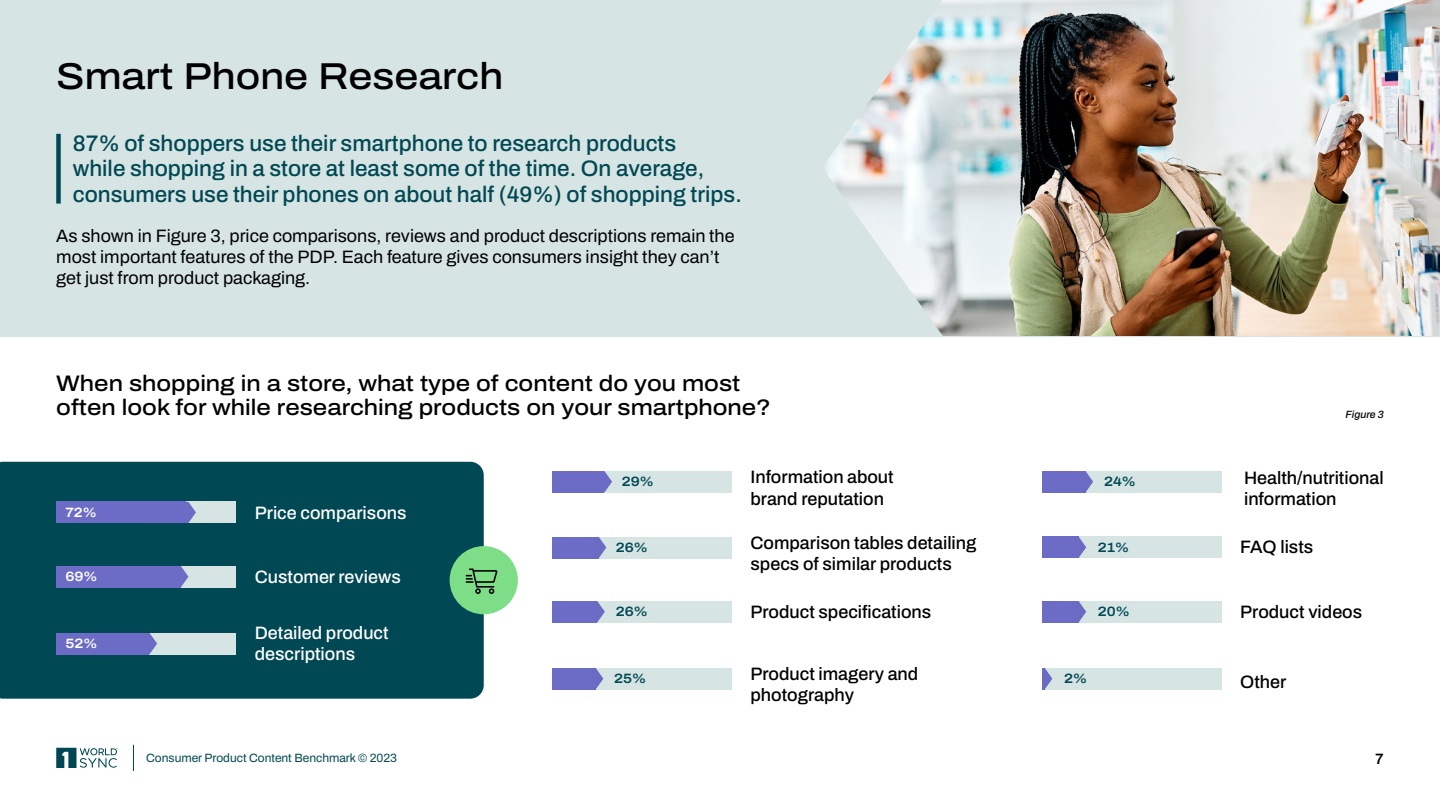
<style>
.page{position:relative;width:1440px;height:810px;background:#fff}
.page>*{position:absolute;margin:0;border:0;box-sizing:border-box;transform-origin:0 0}
.t1{font:500 37.5px "Archivo Semi Expanded";color:#000}
.t2{font:500 22.5px/25.5px "Archivo";color:#004853}
.t3{font:500 22.5px/24px "Archivo Semi Expanded";color:#000}
.t4{font:500 18px/21px "Archivo";color:#000}
.t5{font:18px/21px "Archivo";color:#000}
.t6{font:500 18px/21px "Archivo";color:#fff}
.t7{font:600 15px "Archivo";color:#000}
.t8{font:600 13.5px "Archivo Semi Expanded";color:#004853}
.t9{font:600 13.5px "Archivo Semi Expanded";color:#fff}
.t10{font:12px "Archivo";color:#004853}
.t11{font:italic 500 10.5px "Archivo";color:#000}
</style>
<div class="page">
<div style="left:0;top:462px;width:484px;height:237px;background:#004853"></div>
<div style="left:0;top:0;width:1440px;height:336px;background:#d6e4e3"></div>
<div style="left:56px;top:134px;width:5px;height:70px;background:#004853"></div>
<div style="left:56px;top:502px;width:180px;height:21px;background:#d6e4e3"></div>
<div style="left:1042px;top:537px;width:180px;height:21px;background:#d6e4e3"></div>
<div style="left:56px;top:633px;width:180px;height:21px;background:#d6e4e3"></div>
<div style="left:1042px;top:668px;width:180px;height:21px;background:#d6e4e3"></div>
<div style="left:552px;top:471px;width:180px;height:21px;background:#d6e4e3"></div>
<div style="left:56px;top:566px;width:180px;height:21px;background:#d6e4e3"></div>
<div style="left:1042px;top:601px;width:180px;height:21px;background:#d6e4e3"></div>
<svg style="left:185px;top:502px;width:11px;height:21px"></svg>
<svg style="left:149px;top:633px;width:8px;height:21px"></svg>
<svg style="left:604px;top:471px;width:8px;height:21px"></svg>
<svg style="left:180px;top:566px;width:8px;height:21px"></svg>
<div style="left:56px;top:502px;width:129px;height:21px;background:#6c6cc7"></div>
<div style="left:1042px;top:537px;width:37px;height:21px;background:#6c6cc7"></div>
<div style="left:1042px;top:601px;width:37px;height:21px;background:#6c6cc7"></div>
<hr style="left:1042px;top:668px;width:3px;height:21px;background:#6c6cc7">
<div style="left:56px;top:633px;width:93px;height:21px;background:#6c6cc7"></div>
<div style="left:552px;top:471px;width:52px;height:21px;background:#6c6cc7"></div>
<div style="left:56px;top:566px;width:124px;height:21px;background:#6c6cc7"></div>
<svg style="left:56px;top:748px;width:62px;height:20px"></svg>
<svg style="left:133px;top:745px;width:1px;height:26px"></svg>
<svg style="left:1079px;top:537px;width:7px;height:20px"></svg>
<svg style="left:1079px;top:602px;width:7px;height:20px"></svg>
<svg style="left:1045px;top:668px;width:7px;height:21px"></svg>
<div style="left:552px;top:537px;width:180px;height:21px;background:#d6e4e3"></div>
<div style="left:552px;top:668px;width:180px;height:21px;background:#d6e4e3"></div>
<div style="left:552px;top:537px;width:47px;height:21px;background:#6c6cc7"></div>
<div style="left:552px;top:601px;width:180px;height:21px;background:#d6e4e3"></div>
<svg style="left:599px;top:537px;width:7px;height:21px"></svg>
<div style="left:552px;top:601px;width:45px;height:21px;background:#6c6cc7"></div>
<div style="left:552px;top:668px;width:44px;height:21px;background:#6c6cc7"></div>
<svg style="left:597px;top:601px;width:8px;height:21px"></svg>
<svg style="left:596px;top:668px;width:7px;height:21px"></svg>
<div style="left:1042px;top:471px;width:180px;height:21px;background:#d6e4e3"></div>
<div style="left:1042px;top:471px;width:43px;height:21px;background:#6c6cc7"></div>
<svg style="left:1085px;top:471px;width:8px;height:21px"></svg>
<div style="left:450px;top:546px;width:68px;height:68px;background:#7ede88;border-radius:50%"></div>
<svg style="left:466px;top:568px;width:32px;height:26px"></svg>
<img style="left:826px;top:0;width:614px;height:336px">
<h1 class="t1" style="left:56px;top:48px;width:448px">Smart Phone Research</h1>
<p class="t2" style="left:73px;top:130px;width:671px">87% of shoppers use their smartphone to research products<br>while shopping in a store at least some of the time. On average, consumers use their phones on about half (49%) of shopping trips.</p>
<p class="t5" style="left:56px;top:225px;width:680px">As shown in Figure 3, price comparisons, reviews and product descriptions remain the most important features of the PDP. Each feature gives consumers insight they can’t get just from product packaging.</p>
<p class="t3" style="left:56px;top:371px;width:716px">When shopping in a store, what type of content do you most often look for while researching products on your smartphone?</p>
<p class="t9" style="left:65px;top:502px;width:33px">72%</p>
<p class="t9" style="left:65px;top:567px;width:33px">69%</p>
<p class="t9" style="left:65px;top:634px;width:33px">52%</p>
<p class="t6" style="left:255px;top:502px;width:153px">Price comparisons</p>
<p class="t6" style="left:255px;top:566px;width:148px">Customer reviews</p>
<p class="t6" style="left:255px;top:623px;width:135px">Detailed product descriptions</p>
<p class="t10" style="left:146px;top:749px;width:252px">Consumer Product Content Benchmark © 2023</p>
<p class="t8" style="left:622px;top:472px;width:33px">29%</p>
<p class="t8" style="left:616px;top:537px;width:33px">26%</p>
<p class="t4" style="left:751px;top:467px;width:145px">Information about brand reputation</p>
<p class="t4" style="left:751px;top:532px;width:227px">Comparison tables detailing specs of similar products</p>
<p class="t8" style="left:616px;top:602px;width:33px">26%</p>
<p class="t4" style="left:751px;top:601px;width:182px">Product specifications</p>
<p class="t8" style="left:614px;top:669px;width:33px">25%</p>
<p class="t4" style="left:751px;top:664px;width:169px">Product imagery and photography</p>
<p class="t8" style="left:1104px;top:472px;width:33px">24%</p>
<p class="t8" style="left:1098px;top:537px;width:33px">21%</p>
<p class="t8" style="left:1098px;top:601px;width:33px">20%</p>
<p class="t8" style="left:1064px;top:669px;width:24px">2%</p>
<p class="t11" style="left:1345px;top:407px;width:40px">Figure 3</p>
<p class="t4" style="left:1244px;top:467px;width:141px">Health/nutritional information</p>
<p class="t4" style="left:1240px;top:537px;width:75px">FAQ lists</p>
<p class="t4" style="left:1240px;top:601px;width:123px">Product videos</p>
<p class="t4" style="left:1240px;top:671px;width:48px">Other</p>
<p class="t7" style="left:1375px;top:748px;width:10px">7</p>
</div>
